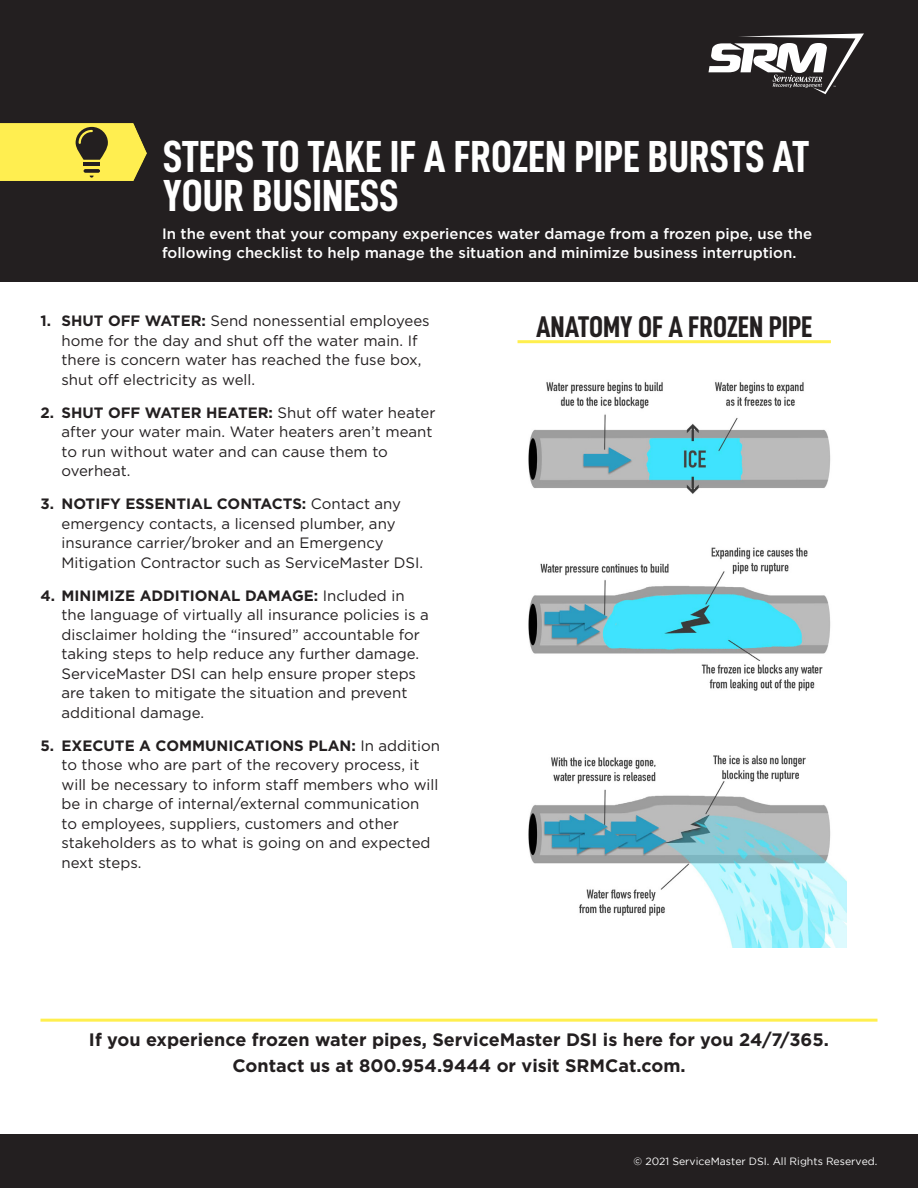
<style>
.page{position:relative;width:918px;height:1188px;background:#fff}
.page>*{position:absolute;margin:0;border:0;box-sizing:border-box;transform-origin:0 0}
.t1{font:45px/39px "D DIN Condensed Bold";color:#fff}
.t2{font:30px "D DIN Condensed Bold";color:#231f20}
.t3{font:700 18px/25.5px "Gotham";color:#231f20;text-align:center}
.t4{font:15px/19.5px "Gotham";color:#231f20}
.t5{font:500 15px/19.5px "Gotham";color:#fff}
.t6{font:10.5px "Gotham";color:#fff}
.s1{font-weight:700}
</style>
<div class="page">
<div style="left:0;top:0;width:918px;height:282px;background:#231f20"></div>
<svg style="left:709px;top:33px;width:155px;height:61px"></svg>
<hr style="left:40px;top:1019px;width:838px;height:3px;background:#ffef4e">
<img style="left:0;top:123px;width:146px;height:58px">
<hr style="left:84px;top:163px;width:16px;height:3px;background:#231f20">
<svg style="left:84px;top:169px;width:16px;height:4px"></svg>
<svg style="left:76px;top:127px;width:32px;height:33px"></svg>
<div style="left:0;top:1134px;width:918px;height:54px;background:#231f20"></div>
<img style="left:528px;top:382px;width:318px;height:565px">
<hr style="left:518px;top:340px;width:313px;height:3px;background:#ffef4e">
<p class="t1" style="left:163px;top:136px;width:647px">STEPS TO TAKE IF A FROZEN PIPE BURSTS AT<br>YOUR BUSINESS</p>
<p class="t5" style="left:162px;top:224px;width:652px">In the event that your company experiences water damage from a frozen pipe, use the following checklist to help manage the situation and minimize business interruption.</p>
<p class="t4" style="left:62px;top:311px;width:370px;text-indent:-21px"><span class="s1">1. SHUT OFF WATER:</span> Send nonessential employees home for the day and shut off the water main. If there is concern water has reached the fuse box, shut off electricity as well.</p>
<p class="t4" style="left:62px;top:402px;width:375px;text-indent:-21px"><span class="s1">2. SHUT OFF WATER HEATER:</span> Shut off water heater after your water main. Water heaters aren’t meant to run without water and can cause them to overheat.</p>
<p class="t4" style="left:62px;top:494px;width:363px;text-indent:-21px"><span class="s1">3. NOTIFY ESSENTIAL CONTACTS:</span> Contact any emergency contacts, a licensed plumber, any insurance carrier/broker and an Emergency Mitigation Contractor such as ServiceMaster DSI.</p>
<p class="t4" style="left:62px;top:585px;width:369px;text-indent:-21px"><span class="s1">4. MINIMIZE ADDITIONAL DAMAGE:</span> Included in the language of virtually all insurance policies is a disclaimer holding the “insured” accountable for taking steps to help reduce any further damage.<br>ServiceMaster DSI can help ensure proper steps are taken to mitigate the situation and prevent additional damage.</p>
<p class="t4" style="left:62px;top:735px;width:380px;text-indent:-21px"><span class="s1">5. EXECUTE A COMMUNICATIONS PLAN:</span> In addition to those who are part of the recovery process, it will be necessary to inform staff members who will be in charge of internal/external communication<br>to employees, suppliers, customers and other stakeholders as to what is going on and expected next steps.</p>
<p class="t2" style="left:536px;top:310px;width:278px">ANATOMY OF A FROZEN PIPE</p>
<p class="t3" style="left:89px;top:1027px;width:742px">If you experience frozen water pipes, ServiceMaster DSI is here for you 24/7/365.<br>Contact us at 800.954.9444 or visit SRMCat.com.</p>
<p class="t6" style="left:634px;top:1156px;width:245px">© 2021 ServiceMaster DSI. All Rights Reserved.</p>
</div>
